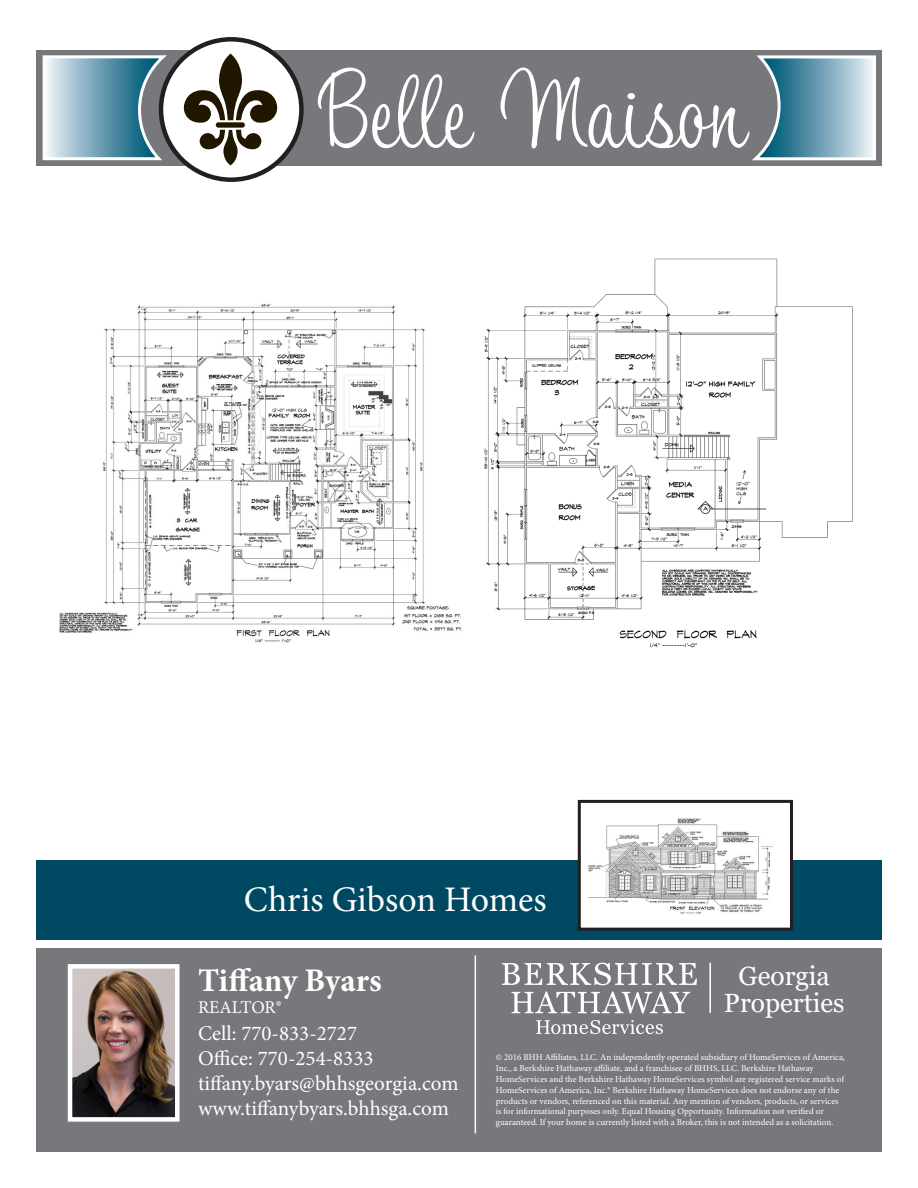
<style>
.page{position:relative;width:918px;height:1188px;background:#fff}
.page>*{position:absolute;margin:0;border:0;box-sizing:border-box;transform-origin:0 0}
.t1{font:109.5px "Tamarillo JF";color:#fff}
.t2{font:36px "Minion Pro";letter-spacing:-.005em;color:#fff}
.t3{font:700 33px "Minion Pro";letter-spacing:-.005em;color:#fff}
.t4{font:26.4px "Georgia";color:#fff}
.t5{font:21px/25.2px "Minion Pro";color:#fff}
.t6{font:18px "Minion Pro";letter-spacing:-.005em;color:#fff}
.t7{font:9px/10.8px "Minion Pro";color:#fff}
</style>
<div class="page">
<div style="left:36px;top:50px;width:846px;height:115px;background:#76787b"></div>
<div style="left:36px;top:934px;width:846px;height:218px;background:#76787b"></div>
<div style="left:161px;top:39px;width:140px;height:141px;background:#fff;border-radius:50%"></div>
<div style="left:159px;top:37px;width:145px;height:145px;border:4px solid #231f20;border-radius:50%"></div>
<svg style="left:200px;top:130px;width:61px;height:35px"></svg>
<svg style="left:183px;top:54px;width:95px;height:69px"></svg>
<div style="left:216px;top:122px;width:29px;height:6px;background:#211700;border-radius:3px"></div>
<img style="left:73px;top:969px;width:102px;height:148px">
<div style="left:68px;top:964px;width:112px;height:158px;border:4px solid #fff"></div>
<svg style="left:502px;top:963px;width:195px;height:71px"></svg>
<hr style="left:709px;top:963px;width:2px;height:50px;background:#fff">
<hr style="left:475px;top:956px;width:1px;height:177px;background:#fff">
<div style="left:36px;top:860px;width:846px;height:81px;background:#004963"></div>
<svg style="left:42px;top:55px;width:125px;height:106px;background:#86a8b6"></svg>
<svg style="left:752px;top:55px;width:124px;height:106px;background:#85a8b6"></svg>
<div style="left:579px;top:801px;width:212px;height:128px;background:#fff"></div>
<img style="left:588px;top:818px;width:185px;height:96px">
<div style="left:578px;top:800px;width:215px;height:131px;border:3px solid #231f20"></div>
<img style="left:59px;top:304px;width:404px;height:339px">
<img style="left:484px;top:258px;width:369px;height:390px">
<div style="left:36px;top:941px;width:846px;height:7px;background:#fff"></div>
<p class="t1" style="left:315px;top:40px;width:433px">Belle Maison</p>
<p class="t2" style="left:244px;top:876px;width:304px">Chris Gibson Homes</p>
<p class="t3" style="left:198px;top:957px;width:185px">Tiffany Byars</p>
<p class="t6" style="left:198px;top:995px;width:85px">REALTOR®</p>
<p class="t5" style="left:198px;top:1020px;width:262px">Cell: 770-833-2727<br>Office: 770-254-8333 tiffany.byars@bhhsgeorgia.com www.tiffanybyars.bhhsga.com</p>
<h3 class="t4" style="left:739px;top:960px;width:93px">Georgia</h3>
<h3 class="t4" style="left:724px;top:987px;width:122px">Properties</h3>
<p class="t7" style="left:496px;top:1052px;width:351px">© 2016 BHH Affiliates, LLC. An independently operated subsidiary of HomeServices of America, Inc., a Berkshire Hathaway affiliate, and a franchisee of BHHS, LLC. Berkshire Hathaway HomeServices and the Berkshire Hathaway HomeServices symbol are registered service marks of HomeServices of America, Inc.® Berkshire Hathaway HomeServices does not endorse any of the products or vendors, referenced on this material. Any mention of vendors, products, or services is for informational purposes only. Equal Housing Opportunity. Information not verified or guaranteed. If your home is currently listed with a Broker, this is not intended as a solicitation.</p>
</div>
